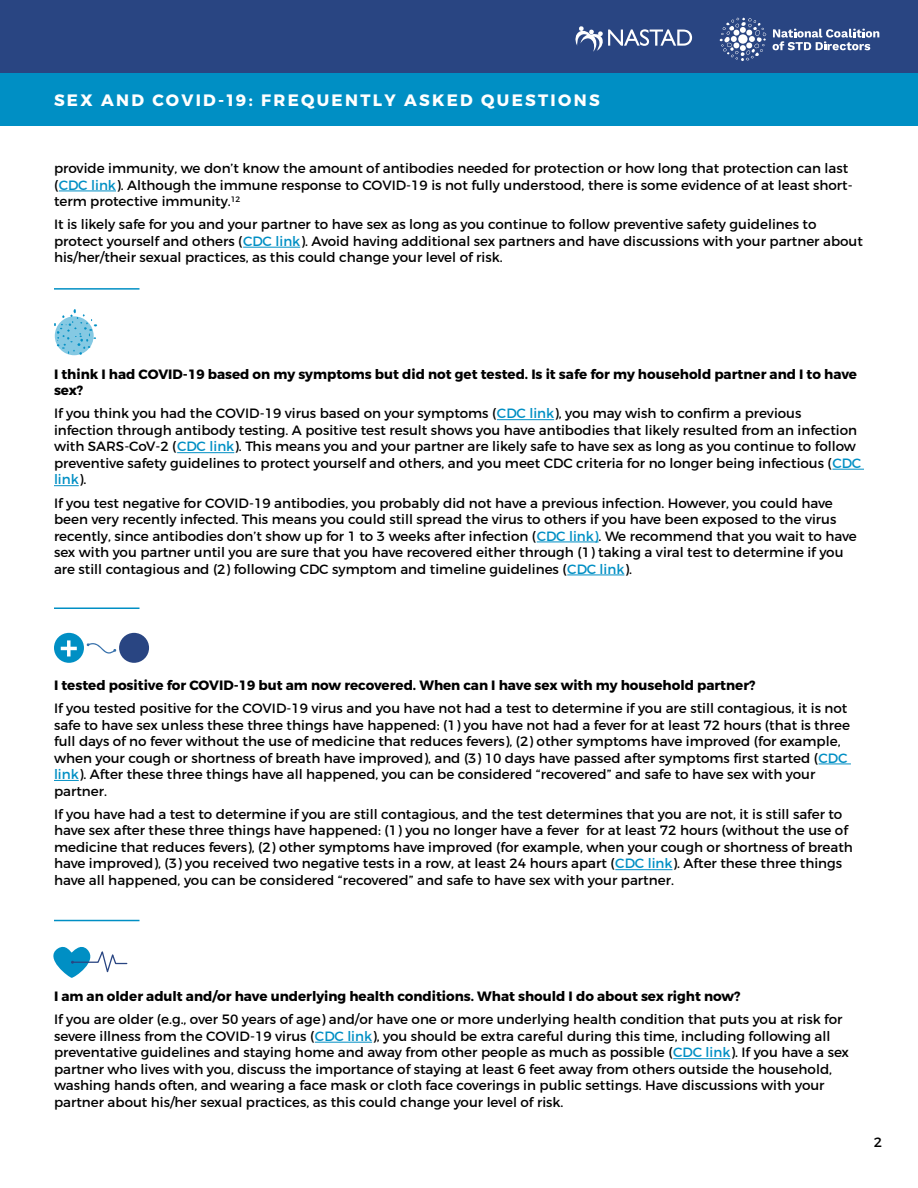
<style>
.page{position:relative;width:918px;height:1188px;background:#fff}
.page>*{position:absolute;margin:0;border:0;box-sizing:border-box;transform-origin:0 0}
.t1{font:700 16.5px "Montserrat";letter-spacing:.14em;color:#fff}
.t2{font:13.5px/16.5px "Montserrat";color:#000}
.t3{font:700 13.5px/16.5px "Montserrat";color:#000}
.s1{color:#008fc4}
</style>
<div class="page">
<div style="left:0;top:0;width:918px;height:73px;background:#294582"></div>
<svg style="left:575px;top:26px;width:117px;height:26px"></svg>
<svg style="left:720px;top:18px;width:46px;height:43px"></svg>
<svg style="left:773px;top:29px;width:106px;height:21px"></svg>
<hr style="left:59px;top:191px;width:57px;height:1px;background:#008fc4">
<hr style="left:243px;top:247px;width:57px;height:1px;background:#008fc4">
<hr style="left:497px;top:419px;width:57px;height:1px;background:#008fc4">
<hr style="left:177px;top:452px;width:57px;height:1px;background:#008fc4">
<hr style="left:832px;top:469px;width:32px;height:1px;background:#008fc4">
<svg style="left:54px;top:485px;width:25px;height:1px"></svg>
<hr style="left:537px;top:542px;width:62px;height:1px;background:#008fc4">
<hr style="left:567px;top:575px;width:57px;height:1px;background:#008fc4">
<hr style="left:819px;top:764px;width:32px;height:1px;background:#008fc4">
<svg style="left:54px;top:780px;width:25px;height:1px"></svg>
<hr style="left:615px;top:869px;width:57px;height:1px;background:#008fc4">
<hr style="left:315px;top:1042px;width:57px;height:1px;background:#008fc4">
<hr style="left:673px;top:1058px;width:57px;height:1px;background:#008fc4">
<div style="left:0;top:73px;width:918px;height:52px;background:#008fc4"></div>
<hr style="left:54px;top:288px;width:86px;height:2px;background:#008fc4">
<hr style="left:54px;top:608px;width:86px;height:1px;background:#008fc4">
<hr style="left:54px;top:920px;width:86px;height:1px;background:#008fc4">
<svg style="left:54px;top:309px;width:43px;height:46px"></svg>
<div style="left:54px;top:633px;width:30px;height:30px;background:#008fc4;border-radius:50%"></div>
<div style="left:119px;top:633px;width:30px;height:30px;background:#294582;border-radius:50%"></div>
<svg style="left:61px;top:640px;width:16px;height:16px"></svg>
<svg style="left:87px;top:643px;width:29px;height:11px"></svg>
<svg style="left:53px;top:946px;width:75px;height:32px"></svg>
<p class="t1" style="left:54px;top:90px;width:547px">SEX AND COVID-19: FREQUENTLY ASKED QUESTIONS</p>
<p class="t2" style="left:54px;top:160px;width:800px">provide immunity, we don’t know the amount of antibodies needed for protection or how long that protection can last (<span class="s1">CDC link</span>). Although the immune response to COVID-19 is not fully understood, there is some evidence of at least short&shy;term protective immunity.<sup>12</sup></p>
<p class="t2" style="left:54px;top:216px;width:810px">It is likely safe for you and your partner to have sex as long as you continue to follow preventive safety guidelines to protect yourself and others (<span class="s1">CDC link</span>). Avoid having additional sex partners and have discussions with your partner about his/her/their sexual practices, as this could change your level of risk.</p>
<p class="t3" style="left:54px;top:366px;width:805px">I think I had COVID-19 based on my symptoms but did not get tested. Is it safe for my household partner and I to have sex?</p>
<p class="t2" style="left:54px;top:405px;width:809px">If you think you had the COVID-19 virus based on your symptoms (<span class="s1">CDC link</span>), you may wish to confirm a previous infection through antibody testing. A positive test result shows you have antibodies that likely resulted from an infection with SARS-CoV-2 (<span class="s1">CDC link</span>). This means you and your partner are likely safe to have sex as long as you continue to follow preventive safety guidelines to protect yourself and others, and you meet CDC criteria for no longer being infectious (<span class="s1">CDC link</span>).</p>
<p class="t2" style="left:54px;top:494px;width:804px">If you test negative for COVID-19 antibodies, you probably did not have a previous infection. However, you could have been very recently infected. This means you could still spread the virus to others if you have been exposed to the virus recently, since antibodies don’t show up for 1 to 3 weeks after infection (<span class="s1">CDC link)</span>. We recommend that you wait to have sex with you partner until you are sure that you have recovered either through (1) taking a viral test to determine if you are still contagious and (2) following CDC symptom and timeline guidelines (<span class="s1">CDC link</span>).</p>
<p class="t3" style="left:54px;top:677px;width:703px">I tested positive for COVID-19 but am now recovered. When can I have sex with my household partner?</p>
<p class="t2" style="left:54px;top:700px;width:798px">If you tested positive for the COVID-19 virus and you have not had a test to determine if you are still contagious, it is not safe to have sex unless these three things have happened: (1) you have not had a fever for at least 72 hours (that is three full days of no fever without the use of medicine that reduces fevers), (2) other symptoms have improved (for example, when your cough or shortness of breath have improved), and (3) 10 days have passed after symptoms first started (<span class="s1">CDC link</span>). After these three things have all happened, you can be considered “recovered” and safe to have sex with your partner.</p>
<p class="t2" style="left:54px;top:806px;width:800px">If you have had a test to determine if you are still contagious, and the test determines that you are not, it is still safer to have sex after these three things have happened: (1) you no longer have a fever for at least 72 hours (without the use of medicine that reduces fevers), (2) other symptoms have improved (for example, when your cough or shortness of breath have improved), (3) you received two negative tests in a row, at least 24 hours apart (<span class="s1">CDC link</span>). After these three things have all happened, you can be considered “recovered” and safe to have sex with your partner.</p>
<p class="t3" style="left:54px;top:988px;width:688px">I am an older adult and/or have underlying health conditions. What should I do about sex right now?</p>
<p class="t2" style="left:54px;top:1011px;width:797px">If you are older (e.g., over 50 years of age) and/or have one or more underlying health condition that puts you at risk for severe illness from the COVID-19 virus (<span class="s1">CDC link</span>), you should be extra careful during this time, including following all preventative guidelines and staying home and away from other people as much as possible (<span class="s1">CDC link</span>). If you have a sex partner who lives with you, discuss the importance of staying at least 6 feet away from others outside the household, washing hands often, and wearing a face mask or cloth face coverings in public settings. Have discussions with your partner about his/her sexual practices, as this could change your level of risk.</p>
<p class="t2" style="left:874px;top:1134px;width:10px">2</p>
</div>
